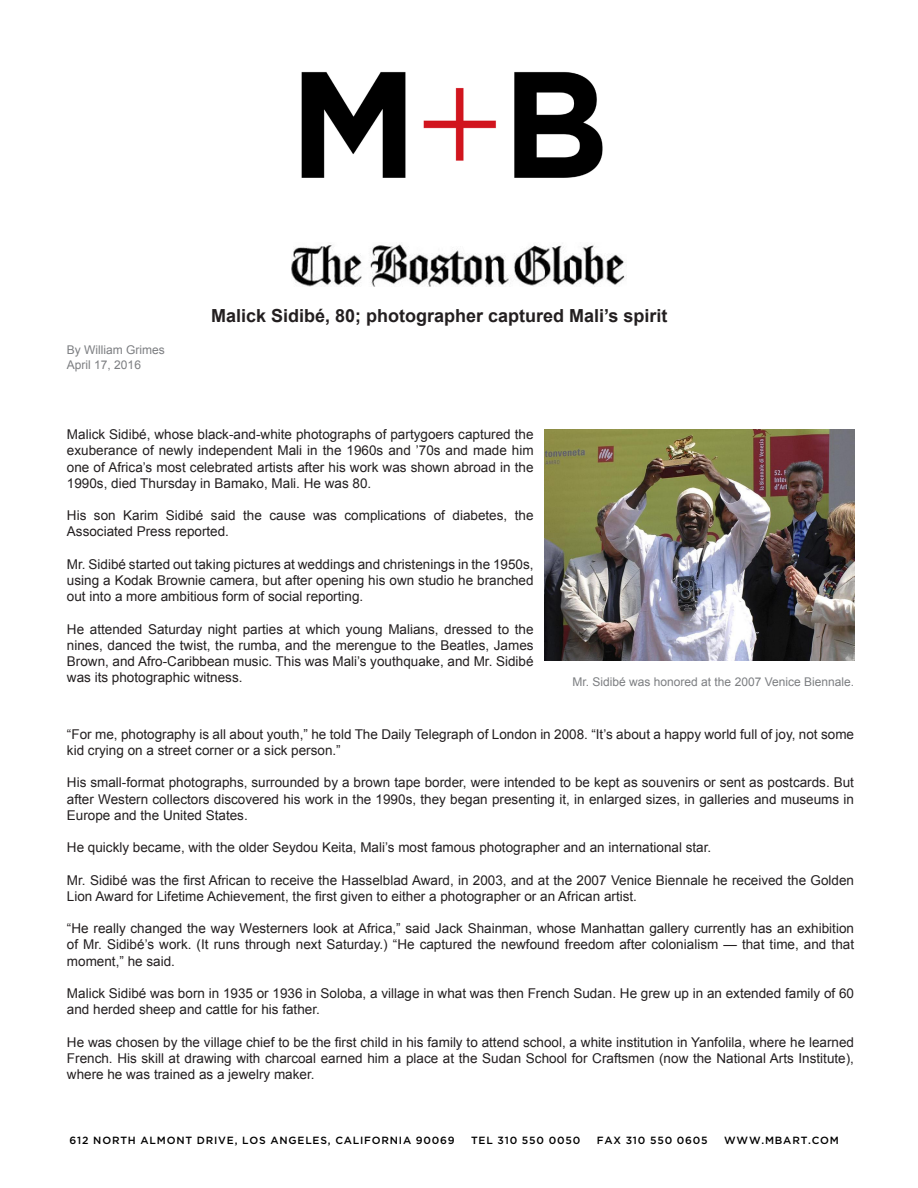
<style>
.page{position:relative;width:918px;height:1188px;background:#fff}
.page>*{position:absolute;margin:0;border:0;box-sizing:border-box;transform-origin:0 0}
.t1{font:700 18px "Arial";color:#231f20}
.t2{font:13.5px/16.2px "Arial";color:#231f20;text-align:justify}
.t3{font:12px "Arial";color:#7c7e81}
.t4{font:500 10.5px "Gotham";letter-spacing:.075em;color:#000}
</style>
<div class="page">
<img style="left:301px;top:71px;width:302px;height:107px">
<img style="left:291px;top:244px;width:336px;height:42px">
<img style="left:545px;top:429px;width:309px;height:231px">
<p class="t3" style="left:67px;top:342px;width:99px">By William Grimes</p>
<p class="t3" style="left:67px;top:357px;width:76px">April 17, 2016</p>
<p class="t1" style="left:211px;top:304px;width:458px">Malick Sidibé, 80; photographer captured Mali’s spirit</p>
<p class="t2" style="left:67px;top:427px;width:468px">Malick Sidibé, whose black-and-white photographs of partygoers captured the exuberance of newly independent Mali in the 1960s and ’70s and made him one of Africa’s most celebrated artists after his work was shown abroad in the 1990s, died Thursday in Bamako, Mali. He was 80.</p>
<p class="t2" style="left:67px;top:508px;width:468px">His son Karim Sidibé said the cause was complications of diabetes, the<br>Associated Press reported.</p>
<p class="t2" style="left:67px;top:556px;width:468px">Mr. Sidibé started out taking pictures at weddings and christenings in the 1950s, using a Kodak Brownie camera, but after opening his own studio he branched out into a more ambitious form of social reporting.</p>
<p class="t2" style="left:67px;top:621px;width:468px">He attended Saturday night parties at which young Malians, dressed to the nines, danced the twist, the rumba, and the merengue to the Beatles, James Brown, and Afro-Caribbean music. This was Mali’s youthquake, and Mr. Sidibé was its photographic witness.</p>
<p class="t3" style="left:573px;top:674px;width:283px">Mr. Sidibé was honored at the 2007 Venice Biennale.</p>
<p class="t2" style="left:67px;top:726px;width:789px">“For me, photography is all about youth,” he told The Daily Telegraph of London in 2008. “It’s about a happy world full of joy, not some kid crying on a street corner or a sick person.”</p>
<p class="t2" style="left:67px;top:775px;width:789px">His small-format photographs, surrounded by a brown tape border, were intended to be kept as souvenirs or sent as postcards. But after Western collectors discovered his work in the 1990s, they began presenting it, in enlarged sizes, in galleries and museums in Europe and the United States.</p>
<p class="t2" style="left:67px;top:840px;width:646px">He quickly became, with the older Seydou Keita, Mali’s most famous photographer and an international star.</p>
<p class="t2" style="left:67px;top:872px;width:789px">Mr. Sidibé was the first African to receive the Hasselblad Award, in 2003, and at the 2007 Venice Biennale he received the Golden<br>Lion Award for Lifetime Achievement, the first given to either a photographer or an African artist.</p>
<p class="t2" style="left:67px;top:921px;width:789px">“He really changed the way Westerners look at Africa,” said Jack Shainman, whose Manhattan gallery currently has an exhibition of Mr. Sidibé’s work. (It runs through next Saturday.) “He captured the newfound freedom after colonialism — that time, and that moment,” he said.</p>
<p class="t2" style="left:67px;top:985px;width:789px">Malick Sidibé was born in 1935 or 1936 in Soloba, a village in what was then French Sudan. He grew up in an extended family of 60 and herded sheep and cattle for his father.</p>
<p class="t2" style="left:67px;top:1034px;width:789px">He was chosen by the village chief to be the first child in his family to attend school, a white institution in Yanfolila, where he learned French. His skill at drawing with charcoal earned him a place at the Sudan School for Craftsmen (now the National Arts Institute), where he was trained as a jewelry maker.</p>
<p class="t4" style="left:70px;top:1135px;width:387px">612 NORTH ALMONT DRIVE, LOS ANGELES, CALIFORNIA 90069</p>
<p class="t4" style="left:471px;top:1135px;width:111px">TEL 310 550 0050</p>
<p class="t4" style="left:597px;top:1135px;width:113px">FAX 310 550 0605</p>
<p class="t4" style="left:724px;top:1135px;width:116px">WWW.MBART.COM</p>
</div>
